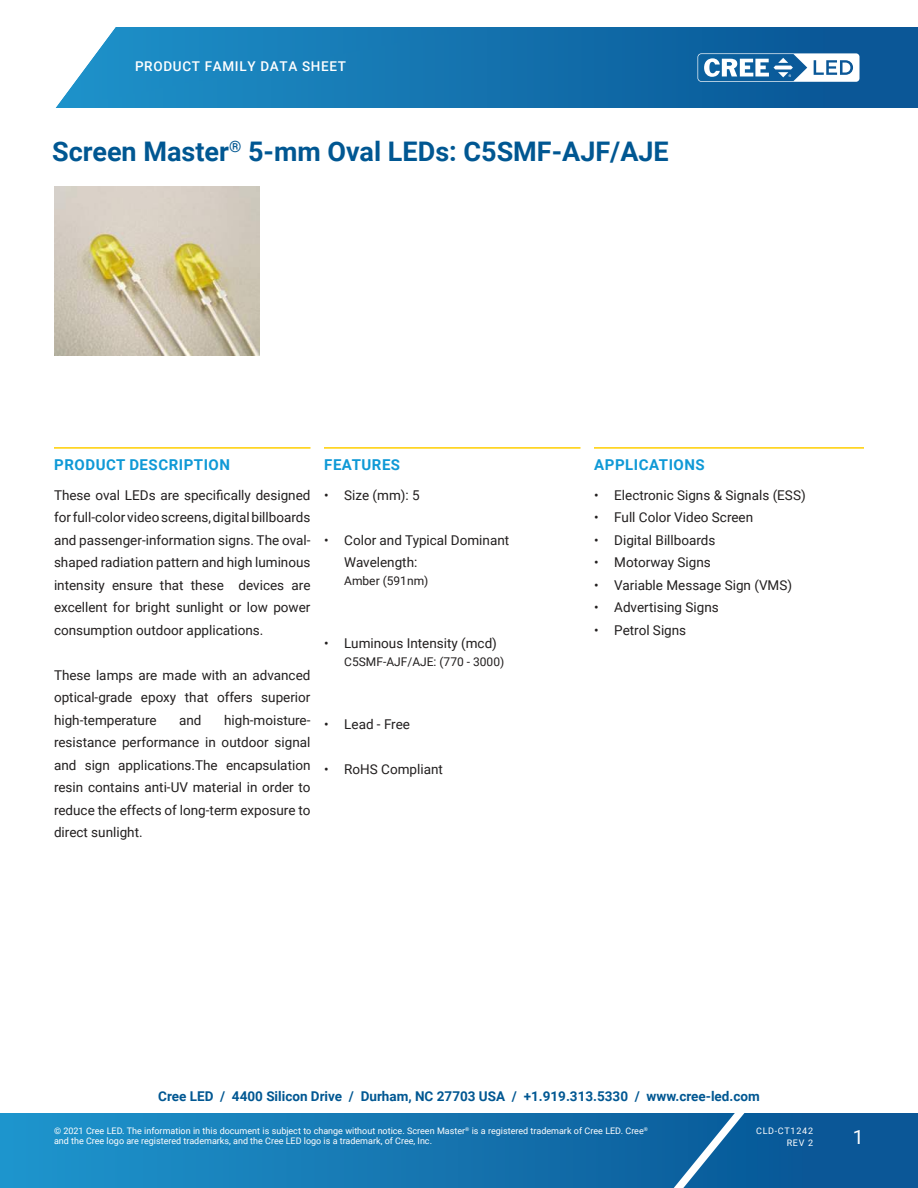
<style>
.page{position:relative;width:918px;height:1188px;background:#fff}
.page>*{position:absolute;margin:0;border:0;box-sizing:border-box;transform-origin:0 0}
.t1{font:700 27px "Roboto";color:#005792}
.t2{font:19.5px "Roboto";color:#fff}
.t3{font:700 15px "Roboto";letter-spacing:.035em;color:#0f99d6}
.t4{font:13.5px/22.5px "Roboto";color:#221f1f;text-align:justify}
.t5{font:700 13.5px "Roboto";color:#005792}
.t6{font:500 13.5px "Roboto";letter-spacing:.05em;color:#fff}
.t7{font:12px "Roboto";color:#221f1f}
.t8{font:9px/10.8px "Roboto";color:#fff}
.t9{font:9px/12px "Roboto";letter-spacing:.085em;color:#fff;text-align:right}
</style>
<div class="page">
<img style="left:0;top:1113px;width:918px;height:75px">
<svg style="left:644px;top:1113px;width:117px;height:75px;background:#1d6ca5"></svg>
<svg style="left:85px;top:27px;width:833px;height:81px;background:#1573ae"></svg>
<img style="left:55px;top:68px;width:30px;height:40px">
<svg style="left:698px;top:53px;width:162px;height:29px"></svg>
<hr style="left:54px;top:447px;width:257px;height:2px;background:#ffce00">
<hr style="left:324px;top:447px;width:257px;height:2px;background:#ffce00">
<hr style="left:594px;top:447px;width:270px;height:2px;background:#ffce00">
<img style="left:54px;top:187px;width:205px;height:168px">
<p class="t6" style="left:135px;top:59px;width:212px">PRODUCT FAMILY DATA SHEET</p>
<h1 class="t1" style="left:52px;top:140px;width:618px">Screen Master<sup>®</sup> 5-mm Oval LEDs: C5SMF-AJF/AJE</h1>
<p class="t3" style="left:54px;top:458px;width:177px">PRODUCT DESCRIPTION</p>
<p class="t4" style="left:54px;top:483px;width:258px">These oval LEDs are speci昀椀cally designed for full-color video screens, digital billboards and passenger-information signs. The oval&shy;shaped radiation pattern and high luminous intensity ensure that these devices are excellent for bright sunlight or low power consumption outdoor applications.</p>
<p class="t4" style="left:54px;top:664px;width:258px">These lamps are made with an advanced optical-grade epoxy that offers superior high-temperature</p>
<p class="t4" style="left:54px;top:709px;width:258px;text-indent:170px">high-moisture&shy;resistance performance in outdoor signal and sign applications.The encapsulation resin contains anti-UV material in order to reduce the effects of long-term exposure to direct sunlight.</p>
<p class="t4" style="left:179px;top:709px;width:24px">and</p>
<p class="t3" style="left:324px;top:458px;width:77px">FEATURES</p>
<p class="t4" style="left:324px;top:483px;width:97px">• Size (mm): 5</p>
<p class="t4" style="left:344px;top:528px;width:167px;text-indent:-20px">• Color and Typical Dominant<br>Wavelength:</p>
<p class="t7" style="left:344px;top:575px;width:86px">Amber (591nm)</p>
<p class="t4" style="left:324px;top:631px;width:175px">• Luminous Intensity (mcd)</p>
<p class="t7" style="left:344px;top:656px;width:162px">C5SMF-AJF/AJE: (770 - 3000)</p>
<p class="t4" style="left:324px;top:712px;width:88px">• Lead - Free</p>
<p class="t4" style="left:324px;top:757px;width:120px">• RoHS Compliant</p>
<p class="t3" style="left:594px;top:458px;width:112px">APPLICATIONS</p>
<p class="t4" style="left:594px;top:483px;width:213px">• Electronic Signs &amp; Signals (ESS)</p>
<p class="t4" style="left:594px;top:505px;width:161px">• Full Color Video Screen</p>
<p class="t4" style="left:594px;top:528px;width:123px">• Digital Billboards</p>
<p class="t4" style="left:594px;top:550px;width:118px">• Motorway Signs</p>
<p class="t4" style="left:594px;top:573px;width:200px">• Variable Message Sign (VMS)</p>
<p class="t4" style="left:594px;top:595px;width:126px">• Advertising Signs</p>
<p class="t4" style="left:594px;top:618px;width:94px">• Petrol Signs</p>
<p class="t5" style="left:158px;top:1091px;width:603px">Cree LED / 4400 Silicon Drive / Durham, NC 27703 USA / +1.919.313.5330 / www.cree-led.com</p>
<p class="t8" style="left:54px;top:1126px;width:595px">© 2021 Cree LED. The information in this document is subject to change without notice. Screen Master<sup>®</sup> is a registered trademark of Cree LED. Cree<sup>® </sup>and the Cree logo are registered trademarks, and the Cree LED logo is a trademark, of Cree, Inc.</p>
<p class="t9" style="left:756px;top:1125px;width:58px">CLD-CT1242<br>REV 2</p>
<h2 class="t2" style="left:853px;top:1128px;width:12px">1</h2>
</div>
